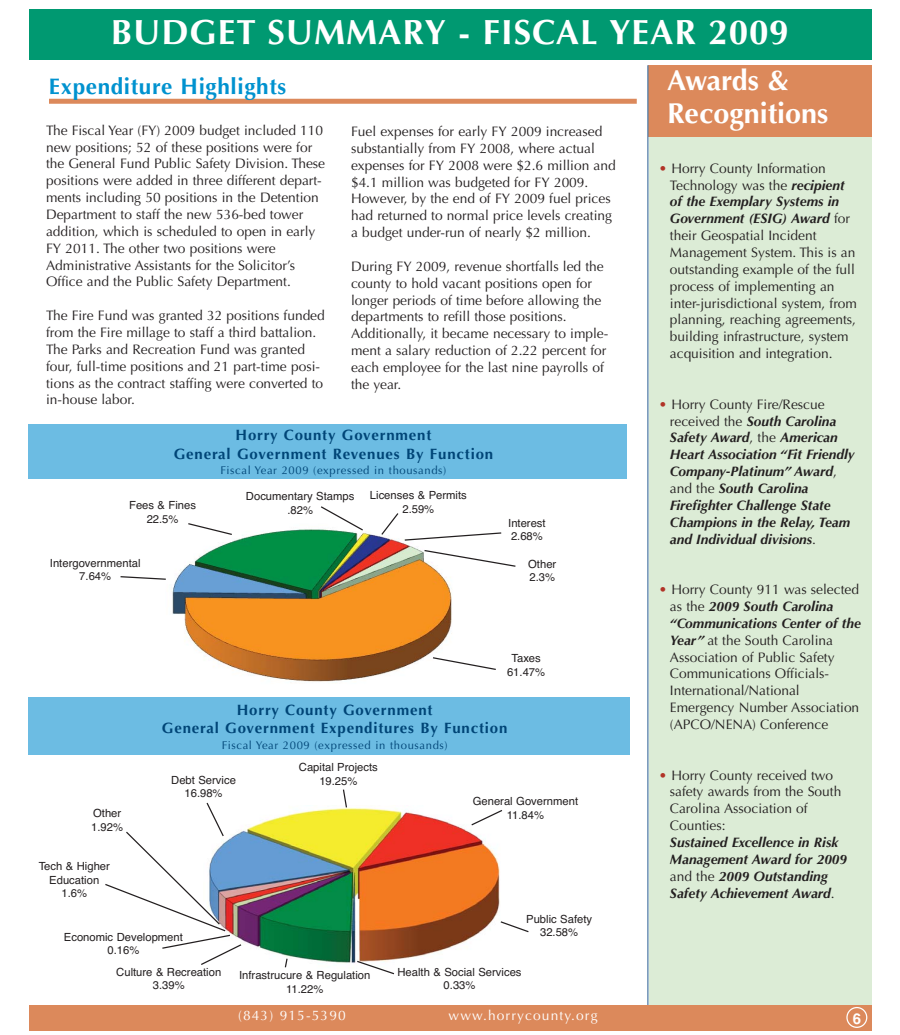
<style>
.page{position:relative;width:900px;height:1035px;background:#fff}
.page>*{position:absolute;margin:0;border:0;box-sizing:border-box;transform-origin:0 0}
.t1{font:700 35px "Optima";letter-spacing:.03em;color:#fff}
.t2{font:700 28.75px/32.5px "Optima";color:#fff}
.t3{font:700 22.5px "Optima";letter-spacing:.03em;color:#0092cf}
.t4{font:700 15px/18.4px "Optima";letter-spacing:.055em;color:#004577;text-align:center}
.t5{font:700 15px "Helvetica";color:#fff}
.t6{font:13.75px/16.9px "Optima";color:#231f20}
.t7{font:italic 700 13.75px/16.9px "Optima";color:#231f20}
.t8{font:13.75px "Optima";letter-spacing:.085em;color:#fff}
.t9{font:11.25px/13.5px "Helvetica";color:#231f20;text-align:center}
.t10{font:11.25px "Optima";letter-spacing:.055em;color:#004577}
.s1{font-weight:700;color:#b13327}
.s2{font-weight:700;font-style:italic}
.s3{font-style:normal;color:#b13327}
.s4{font-weight:400;font-style:normal}
</style>
<div class="page">
<img style="left:243px;top:808px;width:257px;height:155px">
<div style="left:649px;top:131px;width:222px;height:880px;background:#dcecd6"></div>
<div style="left:648px;top:65px;width:223px;height:72px;background:#dc895b"></div>
<div style="left:29px;top:9px;width:842px;height:51px;background:#009971"></div>
<div style="left:29px;top:698px;width:601px;height:57px;background:#6cbce3"></div>
<svg style="left:470px;top:809px;width:33px;height:18px"></svg>
<svg style="left:499px;top:920px;width:30px;height:13px"></svg>
<div style="left:29px;top:424px;width:598px;height:55px;background:#6cbce3"></div>
<svg style="left:342px;top:789px;width:6px;height:20px"></svg>
<svg style="left:356px;top:960px;width:40px;height:15px"></svg>
<svg style="left:284px;top:957px;width:4px;height:11px"></svg>
<svg style="left:105px;top:802px;width:138px;height:163px"></svg>
<hr style="left:647px;top:65px;width:2px;height:945px;background:#4d7aa5">
<div style="left:29px;top:1005px;width:842px;height:26px;background:#dc895b"></div>
<svg style="left:846px;top:1007px;width:21px;height:21px"></svg>
<img style="left:171px;top:529px;width:281px;height:153px">
<svg style="left:432px;top:656px;width:64px;height:15px"></svg>
<svg style="left:423px;top:549px;width:93px;height:19px"></svg>
<svg style="left:380px;top:513px;width:122px;height:28px"></svg>
<svg style="left:187px;top:523px;width:46px;height:13px"></svg>
<svg style="left:319px;top:506px;width:45px;height:26px"></svg>
<svg style="left:120px;top:576px;width:46px;height:4px"></svg>
<div style="left:49px;top:99px;width:588px;height:5px;background:#dc895b"></div>
<h1 class="t1" style="left:111px;top:15px;width:680px">BUDGET SUMMARY - FISCAL YEAR 2009</h1>
<h3 class="t3" style="left:49px;top:75px;width:239px">Expenditure Highlights</h3>
<p class="t6" style="left:46px;top:122px;width:281px">The Fiscal Year (FY) 2009 budget included 110 new positions; 52 of these positions were for the General Fund Public Safety Division. These positions were added in three different depart&shy;ments including 50 positions in the Detention Department to staff the new 536-bed tower addition, which is scheduled to open in early FY 2011. The other two positions were Administrative Assistants for the Solicitor’s Office and the Public Safety Department.</p>
<p class="t6" style="left:46px;top:308px;width:280px">The Fire Fund was granted 32 positions funded from the Fire millage to staff a third battalion.<br>The Parks and Recreation Fund was granted four, full-time positions and 21 part-time posi&shy;tions as the contract staffing were converted to in-house labor.</p>
<p class="t6" style="left:351px;top:124px;width:266px">Fuel expenses for early FY 2009 increased substantially from FY 2008, where actual expenses for FY 2008 were $2.6 million and $4.1 million was budgeted for FY 2009.<br>However, by the end of FY 2009 fuel prices had returned to normal price levels creating a budget under-run of nearly $2 million.</p>
<p class="t6" style="left:351px;top:258px;width:259px">During FY 2009, revenue shortfalls led the county to hold vacant positions open for longer periods of time before allowing the departments to refill those positions.<br>Additionally, it became necessary to imple&shy;ment a salary reduction of 2.22 percent for each employee for the last nine payrolls of the year.</p>
<p class="t4" style="left:174px;top:427px;width:321px">Horry County Government<br>General Government Revenues By Function</p>
<p class="t10" style="left:220px;top:465px;width:228px">Fiscal Year 2009 (expressed in thousands)</p>
<p class="t9" style="left:129px;top:500px;width:68px">Fees &amp; Fines<br>22.5%</p>
<p class="t9" style="left:50px;top:557px;width:92px">Intergovernmental<br>7.64%</p>
<p class="t9" style="left:246px;top:491px;width:110px">Documentary Stamps .82%</p>
<p class="t9" style="left:370px;top:490px;width:98px">Licenses &amp; Permits<br>2.59%</p>
<p class="t9" style="left:508px;top:517px;width:39px;text-align:left">Interest<br>2.68%</p>
<p class="t9" style="left:528px;top:558px;width:30px;text-align:left">Other<br>2.3%</p>
<p class="t9" style="left:507px;top:653px;width:40px">Taxes<br>61.47%</p>
<p class="t9" style="left:91px;top:808px;width:33px;text-align:left">Other<br>1.92%</p>
<p class="t9" style="left:39px;top:861px;width:73px">Tech &amp; Higher<br>Education<br>1.6%</p>
<p class="t4" style="left:162px;top:701px;width:347px">Horry County Government<br>General Government Expenditures By Function</p>
<p class="t10" style="left:222px;top:739px;width:228px">Fiscal Year 2009 (expressed in thousands)</p>
<p class="t9" style="left:171px;top:774px;width:66px">Debt Service<br>16.98%</p>
<p class="t9" style="left:473px;top:796px;width:107px">General Government<br>11.84%</p>
<p class="t9" style="left:299px;top:762px;width:81px">Capital Projects<br>19.25%</p>
<p class="t9" style="left:526px;top:913px;width:67px">Public Safety</p>
<p class="t9" style="left:64px;top:931px;width:121px">Economic Development</p>
<p class="t9" style="left:540px;top:927px;width:40px">32.58%</p>
<p class="t9" style="left:107px;top:944px;width:33px">0.16%</p>
<p class="t9" style="left:398px;top:966px;width:126px">Health &amp; Social Services<br>0.33%</p>
<p class="t9" style="left:116px;top:966px;width:106px">Culture &amp; Recreation<br>3.39%</p>
<p class="t9" style="left:239px;top:970px;width:133px">Infrastrucure &amp; Regulation<br>11.22%</p>
<h2 class="t2" style="left:667px;top:66px;width:163px">Awards &amp;<br>Recognitions</h2>
<p class="t6" style="left:670px;top:160px;width:189px;text-indent:-11px"><span class="s1">•</span> Horry County Information<br>Technology was the <span class="s2">recipient of the Exemplary Systems in<br>Government (ESIG) Award</span> for their Geospatial Incident<br>Management System. This is an outstanding example of the full process of implementing an inter-jurisdictional system, from planning, reaching agreements, building infrastructure, system acquisition and integration.</p>
<p class="t7" style="left:670px;top:396px;width:186px;text-indent:-11px"><span class="s3">•</span> <span class="s4">Horry County Fire/Rescue received the</span> South Carolina<br>Safety Award<span class="s4">, the</span> American<br>Heart Association “Fit Friendly<br>Company-Platinum” Award<span class="s4">, and the</span> South Carolina<br>Firefighter Challenge State<br>Champions in the Relay, Team and Individual divisions<span class="s4">.</span></p>
<p class="t6" style="left:670px;top:582px;width:192px;text-indent:-11px"><span class="s1">•</span> Horry County 911 was selected as the <span class="s2">2009 South Carolina “Communications Center of the<br>Year”</span> at the South Carolina<br>Association of Public Safety<br>Communications Officials-<br>International/National<br>Emergency Number Association (APCO/NENA) Conference</p>
<p class="t6" style="left:670px;top:767px;width:173px;text-indent:-11px"><span class="s1">•</span> Horry County received two safety awards from the South<br>Carolina Association of<br>Counties:</p>
<p class="t7" style="left:670px;top:835px;width:179px">Sustained Excellence in Risk<br>Management Award for 2009 <span class="s4">and the</span> 2009 Outstanding<br>Safety Achievement Award<span class="s4">.</span></p>
<p class="t8" style="left:238px;top:1008px;width:109px">(843) 915-5390</p>
<p class="t8" style="left:449px;top:1008px;width:150px">www.horrycounty.org</p>
<p class="t5" style="left:853px;top:1013px;width:10px">6</p>
</div>
